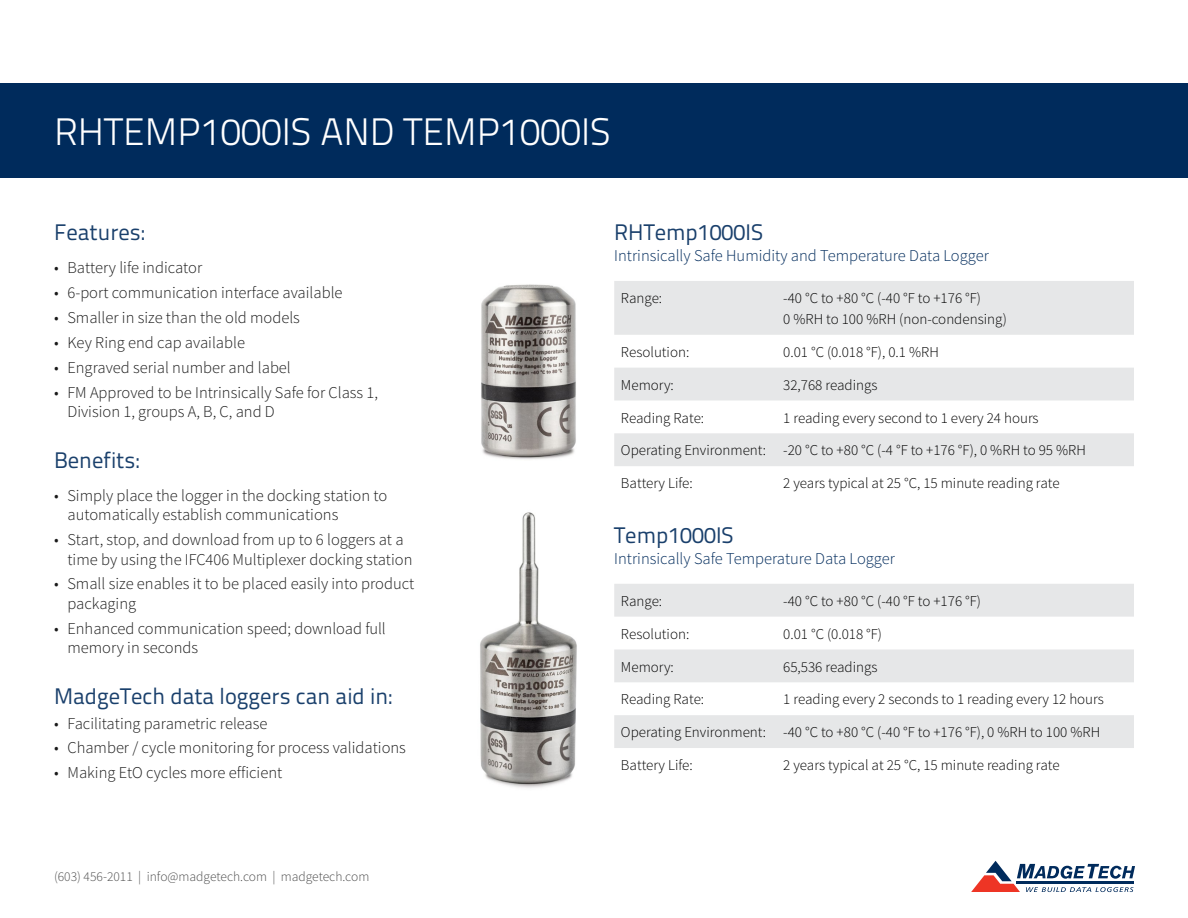
<style>
.page{position:relative;width:1188px;height:918px;background:#fff}
.page>*{position:absolute;margin:0;border:0;box-sizing:border-box;transform-origin:0 0}
.t1{font:300 38.25px "Titillium Text 22 L";color:#fff}
.t2{font:22.5px "Titillium Text 22 L";color:#1a406c}
.t3{font:300 16.5px/19.5px "Source Sans Pro";color:#1a1a1a}
.t4{font:300 16.5px "Source Sans Pro";color:#002b5c}
.t5{font:300 15px/32.8px "Source Sans Pro";color:#000}
.t6{font:300 13.5px "Source Sans Pro";color:#4d4d4d}
</style>
<div class="page">
<svg style="left:971px;top:861px;width:164px;height:31px"></svg>
<hr style="left:1017px;top:881px;width:117px;height:3px;background:#002b5c">
<div style="left:0;top:84px;width:1188px;height:94px;background:#002b5c"></div>
<svg style="left:614px;top:281px;width:520px;height:185px;fill:#e6e7e8"></svg>
<svg style="left:614px;top:584px;width:520px;height:164px;fill:#e6e7e8"></svg>
<img style="left:480px;top:512px;width:97px;height:276px">
<img style="left:481px;top:284px;width:95px;height:176px">
<h1 class="t1" style="left:54px;top:104px;width:558px">RHTEMP1000IS AND TEMP1000IS</h1>
<h2 class="t2" style="left:54px;top:216px;width:92px">Features:</h2>
<p class="t3" style="left:54px;top:258px;width:150px">• Battery life indicator</p>
<p class="t3" style="left:54px;top:283px;width:290px">• 6-port communication interface available</p>
<p class="t3" style="left:54px;top:308px;width:247px">• Smaller in size than the old models</p>
<p class="t3" style="left:54px;top:333px;width:193px">• Key Ring end cap available</p>
<p class="t3" style="left:54px;top:358px;width:238px">• Engraved serial number and label</p>
<p class="t3" style="left:67px;top:383px;width:312px;text-indent:-13px">• FM Approved to be Intrinsically Safe for Class 1,<br>Division 1, groups A, B, C, and D</p>
<h2 class="t2" style="left:54px;top:443px;width:87px">Benefits:</h2>
<p class="t3" style="left:67px;top:486px;width:321px;text-indent:-13px">• Simply place the logger in the docking station to automatically establish communications</p>
<p class="t3" style="left:67px;top:530px;width:346px;text-indent:-13px">• Start, stop, and download from up to 6 loggers at a time by using the IFC406 Multiplexer docking station</p>
<p class="t3" style="left:67px;top:574px;width:348px;text-indent:-13px">• Small size enables it to be placed easily into product packaging</p>
<p class="t3" style="left:67px;top:619px;width:320px;text-indent:-13px">• Enhanced communication speed; download full memory in seconds</p>
<h2 class="t2" style="left:54px;top:679px;width:340px">MadgeTech data loggers can aid in:</h2>
<p class="t3" style="left:54px;top:713px;width:215px">• Facilitating parametric release</p>
<p class="t3" style="left:54px;top:738px;width:353px">• Chamber / cycle monitoring for process validations</p>
<p class="t3" style="left:54px;top:763px;width:230px">• Making EtO cycles more efficient</p>
<p class="t6" style="left:54px;top:869px;width:317px">(603) 456-2011 | info@madgetech.com | madgetech.com</p>
<h2 class="t2" style="left:614px;top:216px;width:150px">RHTemp1000IS</h2>
<p class="t4" style="left:614px;top:246px;width:376px">Intrinsically Safe Humidity and Temperature Data Logger</p>
<p class="t5" style="left:621px;top:282px;width:43px">Range:</p>
<p class="t5" style="left:783px;top:288px;width:225px;line-height:21px">-40 °C to +80 °C (-40 °F to +176 °F)<br>0 %RH to 100 %RH (non-condensing)</p>
<p class="t5" style="left:621px;top:336px;width:70px">Resolution:</p>
<p class="t5" style="left:783px;top:336px;width:157px">0.01 °C (0.018 °F), 0.1 %RH</p>
<p class="t5" style="left:621px;top:368px;width:54px">Memory:</p>
<p class="t5" style="left:783px;top:368px;width:96px">32,768 readings</p>
<p class="t5" style="left:621px;top:401px;width:85px">Reading Rate:</p>
<p class="t5" style="left:621px;top:401px;width:466px;text-indent:162px">1 reading every second to 1 every 24 hours<br>Operating Environment: -20 °C to +80 °C (-4 °F to +176 °F), 0 %RH to 95 %RH<br>Battery Life:</p>
<p class="t5" style="left:783px;top:467px;width:278px">2 years typical at 25 °C, 15 minute reading rate</p>
<h2 class="t2" style="left:614px;top:519px;width:121px">Temp1000IS</h2>
<p class="t4" style="left:614px;top:549px;width:282px">Intrinsically Safe Temperature Data Logger</p>
<p class="t5" style="left:621px;top:585px;width:43px">Range:</p>
<p class="t5" style="left:783px;top:585px;width:199px">-40 °C to +80 °C (-40 °F to +176 °F)</p>
<p class="t5" style="left:621px;top:617px;width:70px">Resolution:</p>
<p class="t5" style="left:783px;top:617px;width:100px">0.01 °C (0.018 °F)</p>
<p class="t5" style="left:621px;top:650px;width:54px">Memory:</p>
<p class="t5" style="left:783px;top:650px;width:96px">65,536 readings</p>
<p class="t5" style="left:621px;top:683px;width:85px">Reading Rate:</p>
<p class="t5" style="left:621px;top:683px;width:484px;text-indent:162px">1 reading every 2 seconds to 1 reading every 12 hours<br>Operating Environment: -40 °C to +80 °C (-40 °F to +176 °F), 0 %RH to 100 %RH<br>Battery Life:</p>
<p class="t5" style="left:783px;top:749px;width:278px">2 years typical at 25 °C, 15 minute reading rate</p>
</div>
